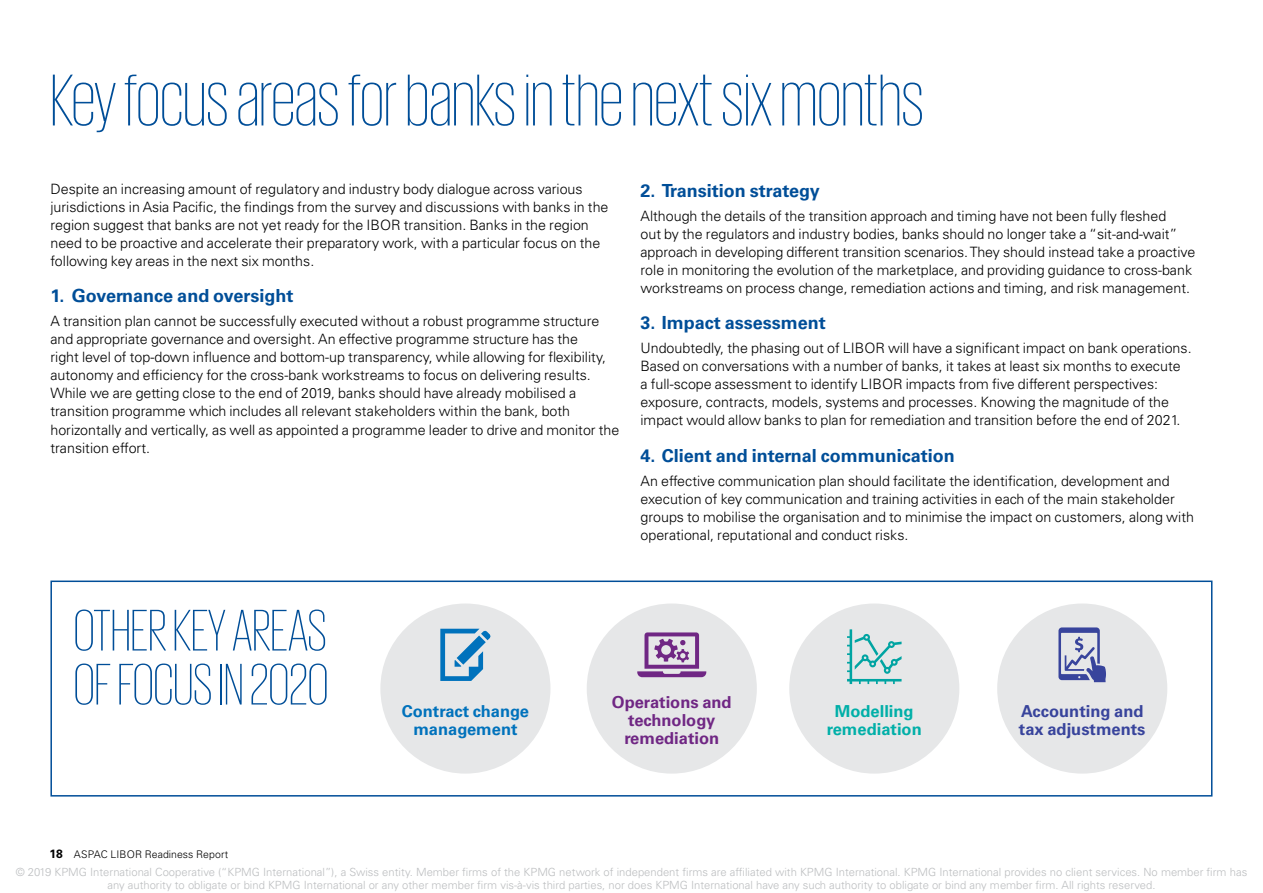
<style>
.page{position:relative;width:1263px;height:893px;background:#fff}
.page>*{position:absolute;margin:0;border:0;box-sizing:border-box;transform-origin:0 0}
.t1{font:200 75px "KPMG";color:#004e98}
.t2{font:200 60px/54px "KPMG";color:#004e98}
.t3{font:700 18px "Univers LT Std";color:#004e98}
.t4{font:700 16.5px/18px "Univers LT Std";color:#702784;text-align:center}
.t5{font:700 16.5px/18px "Univers LT Std";color:#38449c}
.t6{font:700 16.5px/18px "Univers LT Std";color:#0072bc;text-align:center}
.t7{font:700 16.5px/18px "Univers LT Std";color:#00afa8;text-align:center}
.t8{font:300 14.25px/18px "Univers LT Std";color:#000}
.t9{font:300 11.25px/13.5px "Univers LT Std";color:#bcbec0;text-align:center}
.t10{font:300 10.5px "Univers LT Std";letter-spacing:.005em;color:#000}
.s1{font-weight:700;font-size:12px}
</style>
<div class="page">
<div style="left:380px;top:603px;width:170px;height:171px;background:#e6e7e8;border-radius:50%"></div>
<svg style="left:440px;top:629px;width:50px;height:52px"></svg>
<div style="left:587px;top:603px;width:170px;height:171px;background:#e6e7e8;border-radius:50%"></div>
<svg style="left:637px;top:632px;width:69px;height:45px"></svg>
<div style="left:997px;top:603px;width:170px;height:171px;background:#e6e7e8;border-radius:50%"></div>
<svg style="left:1058px;top:627px;width:48px;height:55px"></svg>
<div style="left:50px;top:581px;width:1162px;height:216px;border:2px solid #004e98"></div>
<div style="left:789px;top:603px;width:170px;height:171px;background:#e6e7e8;border-radius:50%"></div>
<svg style="left:847px;top:629px;width:54px;height:55px"></svg>
<h1 class="t1" style="left:50px;top:65px;width:875px">Key focus areas for banks in the next six months</h1>
<p class="t8" style="left:50px;top:180px;width:559px">Despite an increasing amount of regulatory and industry body dialogue across various jurisdictions in Asia Pacific, the findings from the survey and discussions with banks in the region suggest that banks are not yet ready for the IBOR transition. Banks in the region need to be proactive and accelerate their preparatory work, with a particular focus on the following key areas in the next six months.</p>
<p class="t3" style="left:50px;top:286px;width:245px">1. Governance and oversight</p>
<p class="t8" style="left:50px;top:312px;width:570px">A transition plan cannot be successfully executed without a robust programme structure and appropriate governance and oversight. An effective programme structure has the<br>right level of top-down influence and bottom-up transparency, while allowing for flexibility, autonomy and efficiency for the cross-bank workstreams to focus on delivering results.<br>While we are getting close to the end of 2019, banks should have already mobilised a transition programme which includes all relevant stakeholders within the bank, both horizontally and vertically, as well as appointed a programme leader to drive and monitor the transition effort.</p>
<p class="t3" style="left:640px;top:181px;width:181px">2. Transition strategy</p>
<p class="t8" style="left:640px;top:207px;width:556px">Although the details of the transition approach and timing have not been fully fleshed<br>out by the regulators and industry bodies, banks should no longer take a “sit-and-wait” approach in developing different transition scenarios. They should instead take a proactive role in monitoring the evolution of the marketplace, and providing guidance to cross-bank workstreams on process change, remediation actions and timing, and risk management.</p>
<p class="t3" style="left:640px;top:313px;width:187px">3. Impact assessment</p>
<p class="t8" style="left:640px;top:339px;width:553px">Undoubtedly, the phasing out of LIBOR will have a significant impact on bank operations.<br>Based on conversations with a number of banks, it takes at least six months to execute<br>a full-scope assessment to identify LIBOR impacts from five different perspectives: exposure, contracts, models, systems and processes. Knowing the magnitude of the impact would allow banks to plan for remediation and transition before the end of 2021.</p>
<p class="t3" style="left:640px;top:445px;width:316px">4. Client and internal communication</p>
<p class="t8" style="left:640px;top:471px;width:555px">An effective communication plan should facilitate the identification, development and execution of key communication and training activities in each of the main stakeholder groups to mobilise the organisation and to minimise the impact on customers, along with operational, reputational and conduct risks.</p>
<h2 class="t2" style="left:74px;top:602px;width:256px">OTHER KEY AREAS<br>OF FOCUS IN 2020</h2>
<p class="t10" style="left:50px;top:848px;width:180px"><span class="s1">18</span> ASPAC LIBOR Readiness Report</p>
<p class="t6" style="left:402px;top:702px;width:129px">Contract change management</p>
<p class="t4" style="left:612px;top:693px;width:121px">Operations and technology remediation</p>
<p class="t5" style="left:1019px;top:702px;width:128px">Accounting and tax adjustments</p>
<p class="t7" style="left:827px;top:702px;width:96px">Modelling remediation</p>
<p class="t9" style="left:16px;top:865px;width:1233px">© 2019 KPMG International Cooperative (“KPMG International”), a Swiss entity. Member firms of the KPMG network of independent firms are affiliated with KPMG International. KPMG International provides no client services. No member firm has any authority to obligate or bind KPMG International or any other member firm vis-à-vis third parties, nor does KPMG International have any such authority to obligate or bind any member firm. All rights reserved.</p>
</div>
